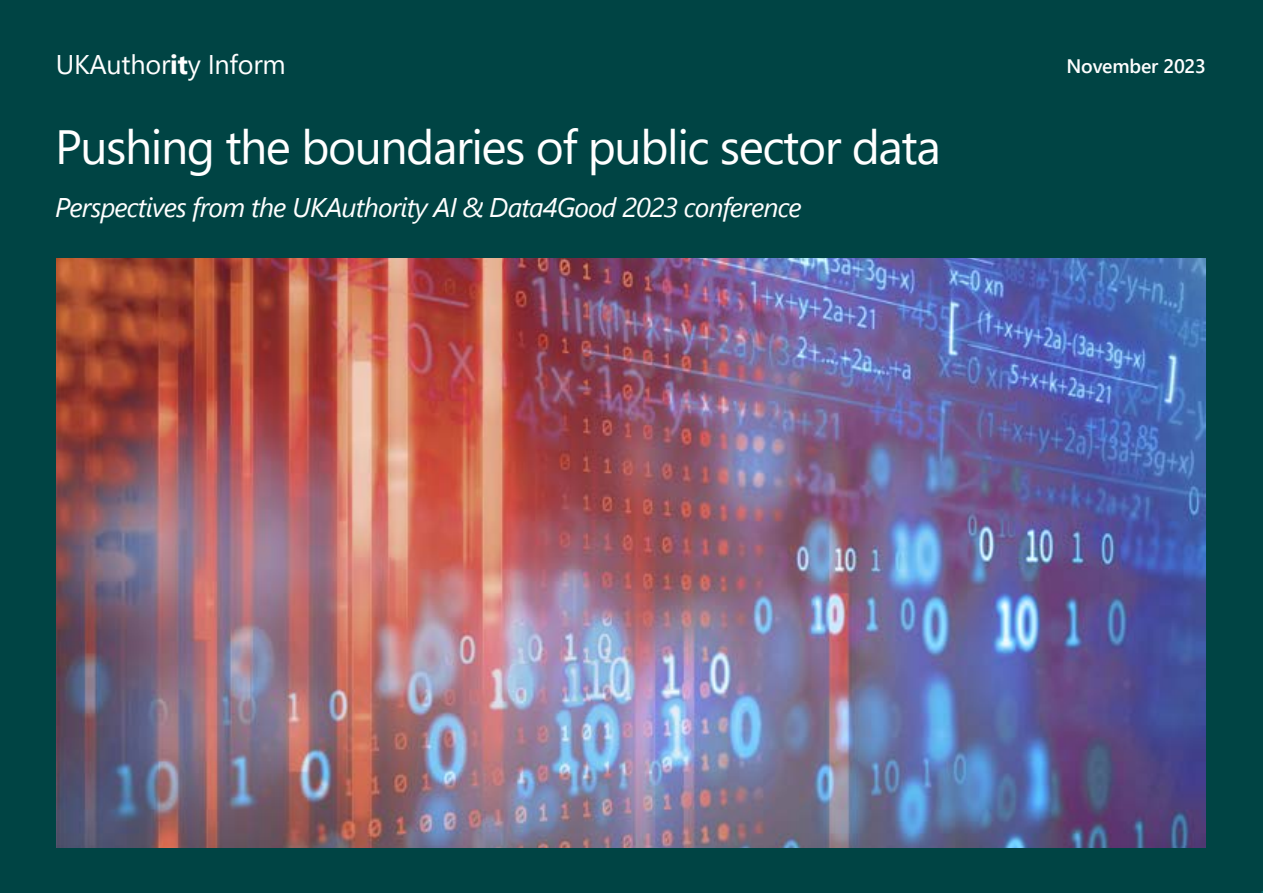
<style>
.page{position:relative;width:1263px;height:893px;background:#fff}
.page>*{position:absolute;margin:0;border:0;box-sizing:border-box;transform-origin:0 0}
.t1{font:48px "Segoe UI";letter-spacing:-.03em;color:#fff}
.t2{font:italic 27px "Segoe UI";letter-spacing:-.03em;color:#fff}
.t3{font:27px "Segoe UI";letter-spacing:-.01em;color:#fff}
.t4{font:600 19.5px "Segoe UI";letter-spacing:-.01em;color:#fff}
.s1{font-weight:700}
</style>
<div class="page">
<hr style="left:0;top:891px;width:1263px;height:2px;background:#044">
<div style="left:0;top:0;width:1263px;height:891px;background:#044"></div>
<img style="left:57px;top:259px;width:1148px;height:589px">
<p class="t3" style="left:56px;top:39px;width:231px">UKAuthor<span class="s1">it</span>y Inform</p>
<p class="t4" style="left:1066px;top:48px;width:141px">November 2023</p>
<h1 class="t1" style="left:55px;top:102px;width:887px">Pushing the boundaries of public sector data</h1>
<p class="t2" style="left:55px;top:182px;width:748px">Perspectives from the UKAuthority AI &amp; Data4Good 2023 conference</p>
</div>
